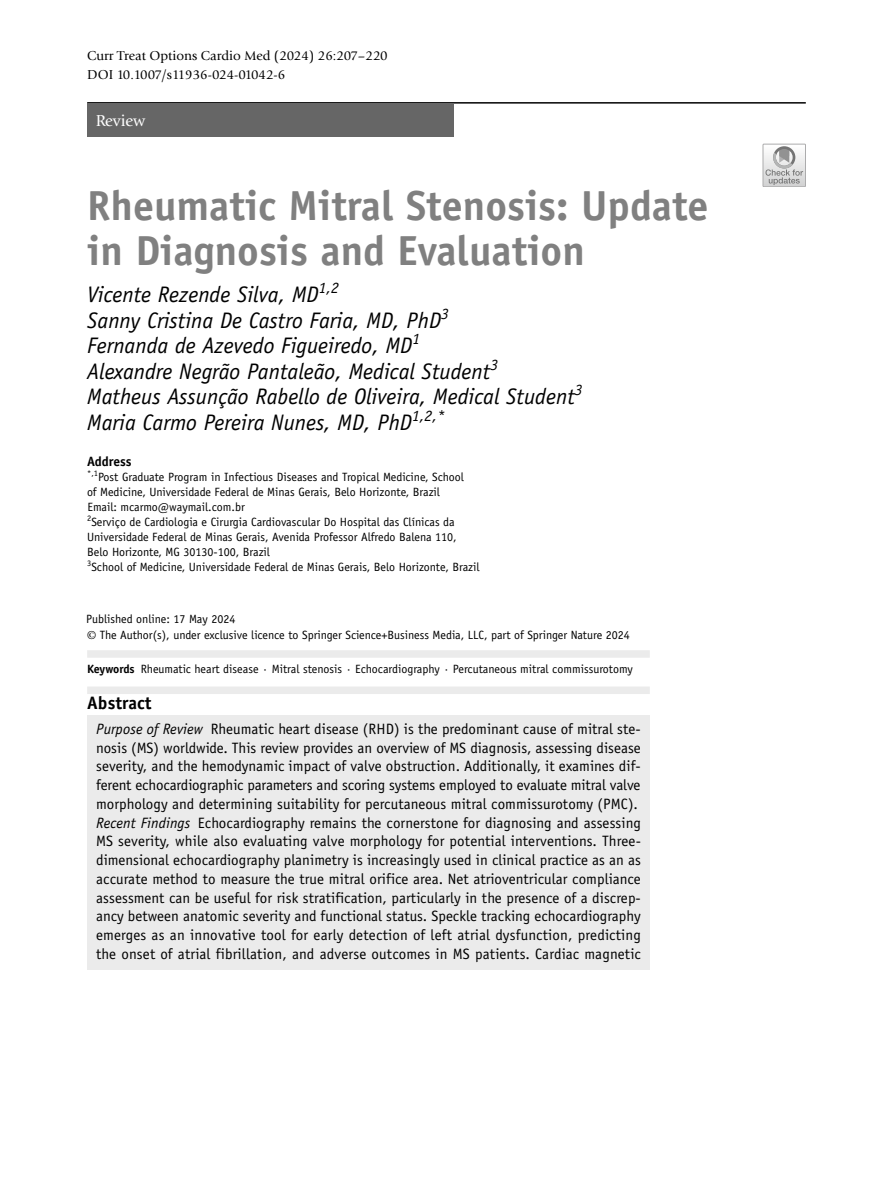
<style>
.page{position:relative;width:893px;height:1187px;background:#fff}
.page>*{position:absolute;margin:0;border:0;box-sizing:border-box;transform-origin:0 0}
.t1{font:700 42px/45px "Officina Sans";color:#808080}
.t2{font:italic 22.5px/25.5px "Officina Sans";color:#000}
.t3{font:700 18px "Officina Sans";letter-spacing:.005em;color:#000}
.t4{font:16.5px "Giovanni";color:#fff}
.t5{font:15px/18.8px "Officina Sans";letter-spacing:.005em;color:#000}
.t6{font:13.5px "Giovanni";color:#000}
.t7{font:700 13.5px "Officina Sans";color:#000}
.t8{font:12px/15px "Officina Sans";color:#000}
.s1{font-weight:700}
.s2{font-style:italic}
.s3{font-family:"STIX Math"}
</style>
<div class="page">
<hr style="left:87px;top:102px;width:719px;height:2px;background:#000">
<div style="left:87px;top:104px;width:366px;height:33px;background:#666"></div>
<div style="left:763px;top:144px;width:43px;height:43px;border:1px solid #ababac"></div>
<svg style="left:763px;top:144px;width:42px;height:42px"></svg>
<div style="left:87px;top:650px;width:563px;height:7px;background:#ebebeb"></div>
<div style="left:87px;top:686px;width:563px;height:8px;background:#ebebeb"></div>
<div style="left:87px;top:714px;width:563px;height:105px;background:#ebebeb"></div>
<div style="left:87px;top:808px;width:563px;height:161px;background:#ebebeb"></div>
<p class="t6" style="left:87px;top:48px;width:302px">Curr Treat Options Cardio Med (2024) 26:207–220</p>
<p class="t6" style="left:87px;top:67px;width:200px">DOI 10.1007/s11936-024-01042-6</p>
<p class="t4" style="left:96px;top:112px;width:51px">Review</p>
<h1 class="t1" style="left:87px;top:183px;width:623px">Rheumatic Mitral Stenosis: Update in Diagnosis and Evaluation</h1>
<p class="t2" style="left:87px;top:282px;width:497px">Vicente Rezende Silva, MD<sup>1,2<br></sup>Sanny Cristina De Castro Faria, MD, PhD<sup>3<br></sup>Fernanda de Azevedo Figueiredo, MD<sup>1<br></sup>Alexandre Negrão Pantaleão, Medical Student<sup>3<br></sup>Matheus Assunção Rabello de Oliveira, Medical Student<sup>3<br></sup>Maria Carmo Pereira Nunes, MD, PhD<sup>1,2,*</sup></p>
<p class="t7" style="left:87px;top:452px;width:46px">Address</p>
<p class="t8" style="left:87px;top:469px;width:394px"><sup>*,1</sup>Post Graduate Program in Infectious Diseases and Tropical Medicine, School<br>of Medicine, Universidade Federal de Minas Gerais, Belo Horizonte, Brazil<br>Email: mcarmo@waymail.com.br<br><sup>2</sup>Serviço de Cardiologia e Cirurgia Cardiovascular Do Hospital das Clínicas da Universidade Federal de Minas Gerais, Avenida Professor Alfredo Balena 110, Belo Horizonte, MG 30130‑100, Brazil<br><sup>3</sup>School of Medicine, Universidade Federal de Minas Gerais, Belo Horizonte, Brazil</p>
<p class="t8" style="left:86px;top:611px;width:151px">Published online: 17 May 2024</p>
<p class="t8" style="left:87px;top:661px;width:547px"><span class="s1">Keywords</span> Rheumatic heart disease · Mitral stenosis · Echocardiography · Percutaneous mitral commissurotomy</p>
<p class="t3" style="left:87px;top:691px;width:66px">Abstract</p>
<p class="t5" style="left:96px;top:719px;width:546px"><span class="s2">Purpose of Review</span> Rheumatic heart disease (RHD) is the predominant cause of mitral ste‑ nosis (MS) worldwide. This review provides an overview of MS diagnosis, assessing disease severity, and the hemodynamic impact of valve obstruction. Additionally, it examines dif‑ ferent echocardiographic parameters and scoring systems employed to evaluate mitral valve morphology and determining suitability for percutaneous mitral commissurotomy (PMC).<br><span class="s2">Recent Findings</span> Echocardiography remains the cornerstone for diagnosing and assessing MS severity, while also evaluating valve morphology for potential interventions. Three&shy;dimensional echocardiography planimetry is increasingly used in clinical practice as an as accurate method to measure the true mitral orifice area. Net atrioventricular compliance assessment can be useful for risk stratification, particularly in the presence of a discrep‑ ancy between anatomic severity and functional status. Speckle tracking echocardiography emerges as an innovative tool for early detection of left atrial dysfunction, predicting the onset of atrial fibrillation, and adverse outcomes in MS patients. Cardiac magnetic</p>
<p class="t8" style="left:87px;top:627px;width:544px"><span class="s3">©</span> The Author(s), under exclusive licence to Springer Science+Business Media, LLC, part of Springer Nature 2024</p>
</div>
